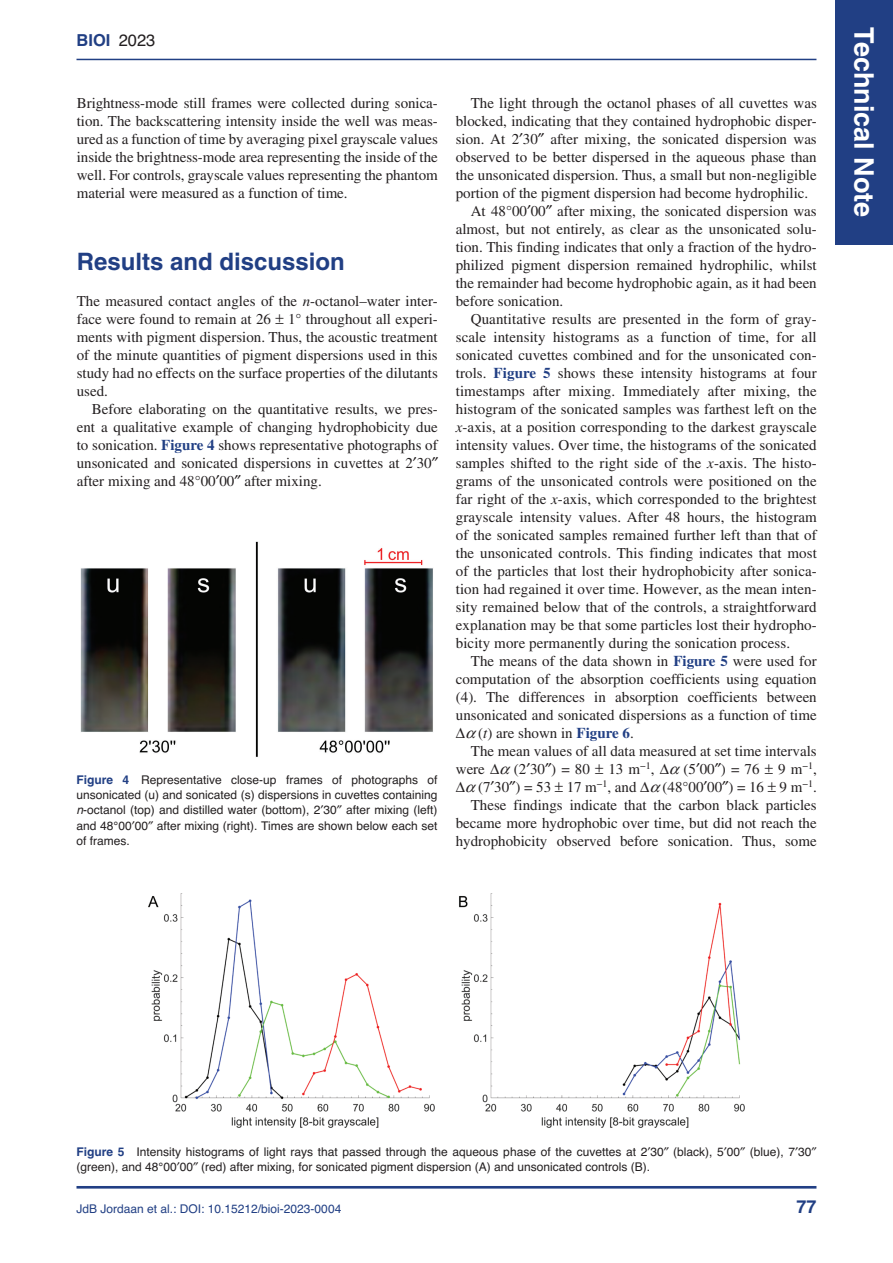
<style>
.page{position:relative;width:893px;height:1263px;background:#fff}
.page>*{position:absolute;margin:0;border:0;box-sizing:border-box;transform-origin:0 0}
.t1{font:700 27px "Helvetica";color:#fff}
.t2{font:700 24px "Helvetica";color:#213f84}
.t3{font:700 18px "Helvetica";color:#213f84}
.t4{font:700 16.5px "Helvetica";color:#213f84}
.t5{font:15px/18px "Times";color:#231f20;text-align:justify}
.t6{font:12px/15px "Helvetica";color:#231f20;text-align:justify}
.t7{font:12px "Helvetica";color:#213f84}
.s1{font-weight:400;color:#231f20}
.s2{font-weight:700;color:#213f84}
.s3{font-style:italic}
</style>
<div class="page">
<hr style="left:76px;top:1186px;width:740px;height:2px;background:#213f84">
<img style="left:81px;top:541px;width:352px;height:216px">
<img style="left:148px;top:893px;width:597px;height:235px">
<hr style="left:76px;top:59px;width:740px;height:1px;background:#213f84">
<div style="left:835px;top:0;width:58px;height:245px;background:#213f84"></div>
<p class="t4" style="left:76px;top:30px;width:80px">BIOI <span class="s1">2023</span></p>
<h1 class="t1" style="left:880px;top:27px;width:192px;rotate:90deg">Technical Note</h1>
<p class="t5" style="left:77px;top:94px;width:363px">Brightness-mode still frames were collected during sonica&shy;tion. The backscattering intensity inside the well was meas&shy;ured as a function of time by averaging pixel grayscale values inside the brightness-mode area representing the inside of the well. For controls, grayscale values representing the phantom material were measured as a function of time.</p>
<p class="t5" style="left:471px;top:94px;width:347px">The light through the octanol phases of all cuvettes was</p>
<p class="t5" style="left:456px;top:112px;width:362px">blocked, indicating that they contained hydrophobic disper-</p>
<p class="t5" style="left:456px;top:130px;width:362px">sion. At 2 30 after mixing, the sonicated dispersion was</p>
<p class="t5" style="left:456px;top:148px;width:362px">observed to be better dispersed in the aqueous phase than</p>
<p class="t5" style="left:456px;top:166px;width:362px">the unsonicated dispersion. Thus, a small but non-negligible</p>
<p class="t5" style="left:456px;top:184px;width:354px">portion of the pigment dispersion had become hydrophilic.</p>
<p class="t5" style="left:471px;top:202px;width:347px">At 48°00 00 after mixing, the sonicated dispersion was</p>
<p class="t5" style="left:456px;top:220px;width:362px">almost, but not entirely, as clear as the unsonicated solu-</p>
<p class="t5" style="left:456px;top:238px;width:362px">tion. This finding indicates that only a fraction of the hydro-</p>
<p class="t5" style="left:456px;top:256px;width:362px">philized pigment dispersion remained hydrophilic, whilst</p>
<p class="t5" style="left:456px;top:274px;width:362px">the remainder had become hydrophobic again, as it had been</p>
<p class="t5" style="left:456px;top:292px;width:109px">before sonication.</p>
<p class="t5" style="left:471px;top:310px;width:347px">Quantitative results are presented in the form of gray-</p>
<p class="t5" style="left:456px;top:328px;width:362px">scale intensity histograms as a function of time, for all</p>
<p class="t5" style="left:456px;top:346px;width:362px">sonicated cuvettes combined and for the unsonicated con-</p>
<p class="t5" style="left:456px;top:364px;width:363px">trols. <span class="s2">Figure 5</span> shows these intensity histograms at four</p>
<p class="t5" style="left:456px;top:382px;width:362px">timestamps after mixing. Immediately after mixing, the</p>
<p class="t5" style="left:456px;top:400px;width:362px">histogram of the sonicated samples was farthest left on the</p>
<p class="t5" style="left:456px;top:418px;width:363px"><span class="s3">x</span>-axis, at a position corresponding to the darkest grayscale</p>
<p class="t5" style="left:456px;top:436px;width:362px">intensity values. Over time, the histograms of the sonicated</p>
<p class="t5" style="left:456px;top:454px;width:362px">samples shifted to the right side of the <span class="s3">x</span>-axis. The histo-</p>
<p class="t5" style="left:456px;top:472px;width:362px">grams of the unsonicated controls were positioned on the</p>
<p class="t5" style="left:456px;top:490px;width:362px">far right of the <span class="s3">x</span>-axis, which corresponded to the brightest</p>
<p class="t5" style="left:456px;top:508px;width:362px">grayscale intensity values. After 48 hours, the histogram</p>
<p class="t5" style="left:456px;top:526px;width:362px">of the sonicated samples remained further left than that of</p>
<p class="t5" style="left:456px;top:544px;width:362px">the unsonicated controls. This finding indicates that most</p>
<p class="t5" style="left:456px;top:562px;width:362px">of the particles that lost their hydrophobicity after sonica-</p>
<p class="t5" style="left:456px;top:580px;width:362px">tion had regained it over time. However, as the mean inten-</p>
<p class="t5" style="left:456px;top:598px;width:362px">sity remained below that of the controls, a straightforward</p>
<p class="t5" style="left:456px;top:616px;width:362px">explanation may be that some particles lost their hydropho-</p>
<p class="t5" style="left:456px;top:634px;width:336px">bicity more permanently during the sonication process.</p>
<p class="t5" style="left:471px;top:652px;width:347px">The means of the data shown in <span class="s2">Figure 5</span> were used for</p>
<p class="t5" style="left:456px;top:670px;width:362px">computation of the absorption coefficients using equation</p>
<p class="t5" style="left:456px;top:688px;width:362px">(4). The differences in absorption coefficients between</p>
<p class="t5" style="left:456px;top:706px;width:362px">unsonicated and sonicated dispersions as a function of time</p>
<p class="t5" style="left:478px;top:724px;width:157px">(<span class="s3">t</span>) are shown in <span class="s2">Figure 6</span>.</p>
<p class="t5" style="left:471px;top:742px;width:347px">The mean values of all data measured at set time intervals</p>
<p class="t5" style="left:456px;top:760px;width:31px">were</p>
<p class="t5" style="left:514px;top:760px;width:142px">(2 30 ) = 80 13 m<sup>−1</sup>,</p>
<p class="t5" style="left:683px;top:760px;width:135px">(5 00 ) = 76 9 m<sup>−1</sup>,</p>
<p class="t5" style="left:478px;top:778px;width:160px">(7 30 ) = 53 17 m<sup>−1</sup>, and</p>
<h2 class="t2" style="left:77px;top:247px;width:270px">Results and discussion</h2>
<p class="t5" style="left:77px;top:292px;width:363px">The measured contact angles of the <span class="s3">n</span>-octanol–water inter&shy;face were found to remain at 26 1° throughout all experi&shy;ments with pigment dispersion. Thus, the acoustic treatment of the minute quantities of pigment dispersions used in this study had no effects on the surface properties of the dilutants used.</p>
<p class="t5" style="left:77px;top:400px;width:362px;text-align:left;text-indent:15px">Before elaborating on the quantitative results, we pres&shy;ent a qualitative example of changing hydrophobicity due to sonication. <span class="s2">Figure 4</span> shows representative photographs of unsonicated and sonicated dispersions in cuvettes at 2 30 after mixing and 48°00 00 after mixing.</p>
<p class="t6" style="left:76px;top:772px;width:362px"><span class="s2">Figure 4</span> Representative close-up frames of photographs of unsonicated (u) and sonicated (s) dispersions in cuvettes containing <span class="s3">n</span>-octanol (top) and distilled water (bottom), 2 30 after mixing (left) and 48°00 00 after mixing (right). Times are shown below each set of frames.</p>
<p class="t5" style="left:456px;top:778px;width:362px;text-align:right">(48°00 00 ) = 16 9 m<sup>−1</sup>.<br>These findings indicate that the carbon black particles became more hydrophobic over time, but did not reach the hydrophobicity observed before sonication. Thus, some</p>
<p class="t6" style="left:76px;top:1144px;width:736px"><span class="s2">Figure 5</span> Intensity histograms of light rays that passed through the aqueous phase of the cuvettes at 2 30 (black), 5 00 (blue), 7 30 (green), and 48°00 00 (red) after mixing, for sonicated pigment dispersion (A) and unsonicated controls (B).</p>
<p class="t7" style="left:76px;top:1201px;width:266px">JdB Jordaan et al.: DOI: 10.15212/bioi-2023-0004</p>
<p class="t3" style="left:796px;top:1195px;width:22px">77</p>
</div>
